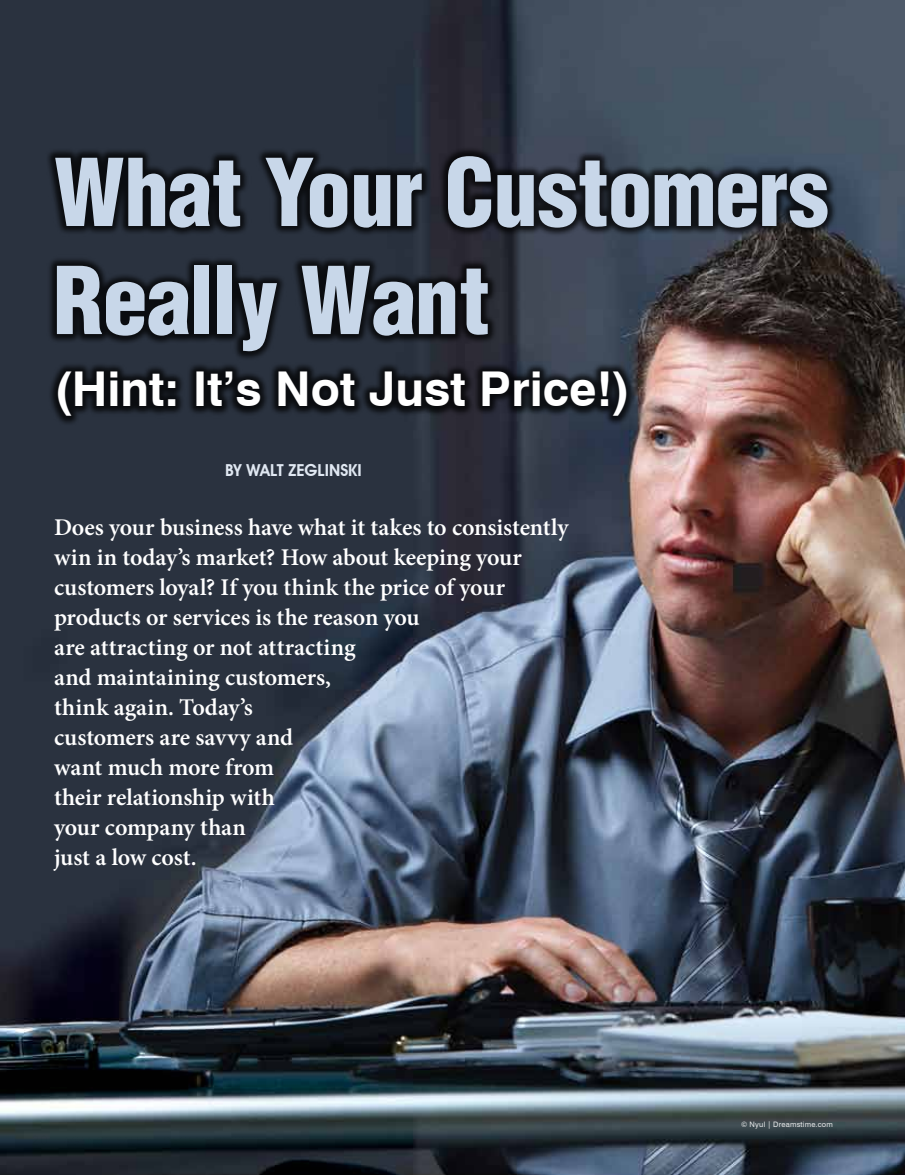
<style>
.page{position:relative;width:905px;height:1175px;background:#fff}
.page>*{position:absolute;margin:0;border:0;box-sizing:border-box;transform-origin:0 0}
.t1{font:90px/108px "Context Black Cond SSK";color:#c8d7e9}
.t2{font:700 48px "Swiss 721 BT";color:#fff}
.t3{font:600 24px/30px "Minion Pro";letter-spacing:-.005em;color:#fff}
.t4{font:600 16.5px "Avant Garde IT Cby BT";color:#e0e8f2}
.t5{font:7.5px "Swiss 721 BT";letter-spacing:.03em;color:#e6e7e8}
</style>
<div class="page">
<img style="left:0;top:0;width:904px;height:1174px">
<div style="left:45px;top:147px;width:792px;height:279px;background:#000;opacity:.75"></div>
<h1 class="t1" style="left:54px;top:137px;width:776px">What Your Customers<br>Really Want</h1>
<h2 class="t2" style="left:54px;top:360px;width:577px">(Hint: It’s Not Just Price!)</h2>
<p class="t4" style="left:225px;top:460px;width:138px">BY WALT ZEGLINSKI</p>
<p class="t3" style="left:54px;top:512px;width:516px">Does your business have what it takes to consistently win in today’s market? How about keeping your customers loyal? If you think the price of your products or services is the reason you<br>are attracting or not attracting<br>and maintaining customers,<br>think again. Today’s<br>customers are savvy and<br>want much more from<br>their relationship with<br>your company than<br>just a low cost.</p>
<p class="t5" style="left:741px;top:1119px;width:93px">© Nyul | Dreamstime.com</p>
</div>
